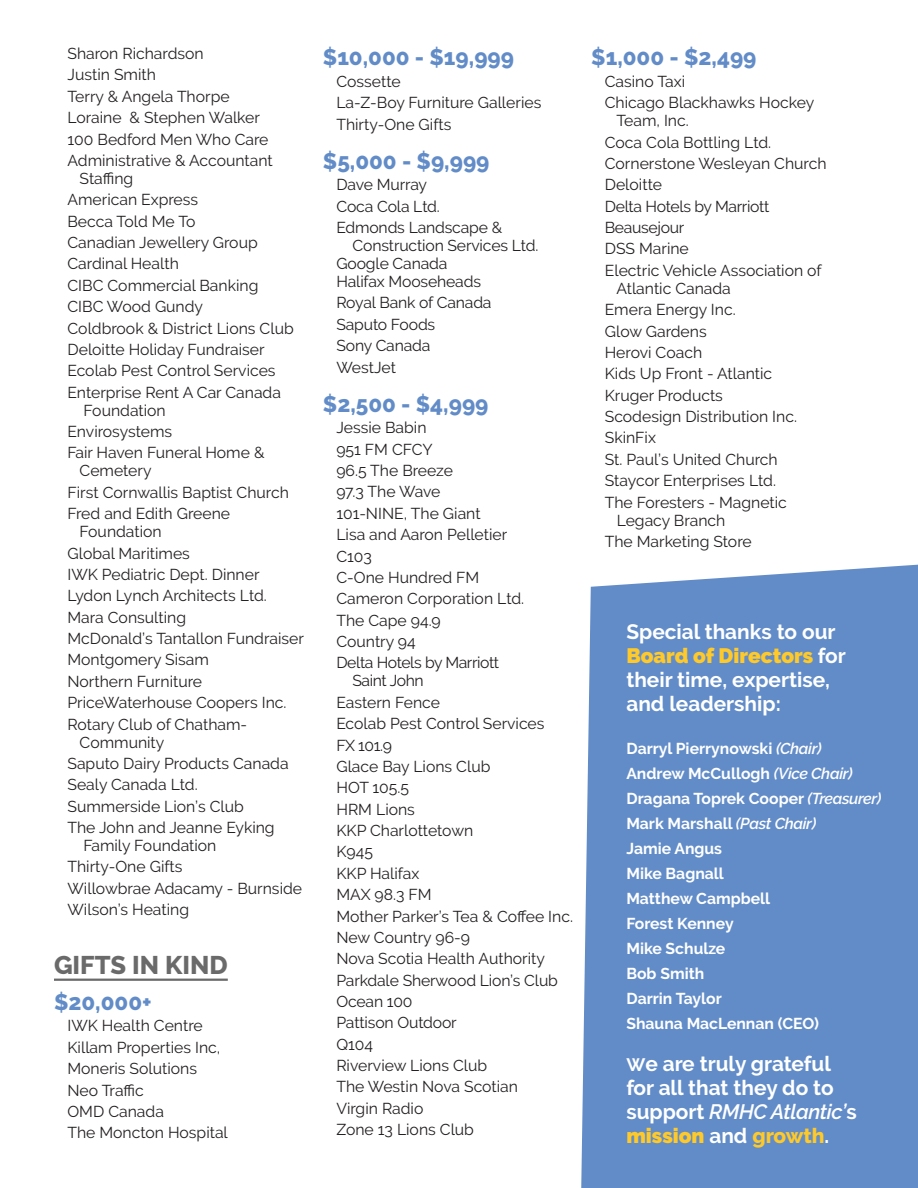
<style>
.page{position:relative;width:918px;height:1188px;background:#fff}
.page>*{position:absolute;margin:0;border:0;box-sizing:border-box;transform-origin:0 0}
.t1{font:800 25.5px "Raleway";color:#696a69}
.t2{font:800 22.5px "Raleway";color:#628cc8}
.t3{font:700 20.85px/24px "Raleway";color:#fff}
.t4{font:15.75px/18px "Raleway";color:#231f20}
.t5{font:700 15.75px "Raleway";color:#fff}
.t6{font:15.75px/21.3px "Raleway";letter-spacing:-.02em;color:#231f20}
.t7{font:15.75px/18px "Raleway";letter-spacing:-.025em;color:#231f20}
.s1{font-weight:900;color:#fec929}
.s2{font-weight:600;font-style:italic}
.s3{font-size:18px}
.s4{font-weight:800;color:#fec929}
</style>
<div class="page">
<hr style="left:54px;top:979px;width:174px;height:2px;background:#696a69">
<div style="left:581px;top:565px;width:337px;height:623px;background:#628cc8"></div>
<p class="t4" style="left:68px;top:44px;width:138px">Sharon Richardson</p>
<p class="t4" style="left:68px;top:66px;width:90px">Justin Smith</p>
<p class="t4" style="left:68px;top:87px;width:164px">Terry &amp; Angela Thorpe</p>
<p class="t4" style="left:68px;top:109px;width:194px">Loraine &amp; Stephen Walker</p>
<p class="t4" style="left:68px;top:130px;width:203px">100 Bedford Men Who Care</p>
<p class="t4" style="left:80px;top:151px;width:195px;text-indent:-12px">Administrative &amp; Accountant<br>Staffing</p>
<p class="t4" style="left:68px;top:191px;width:132px">American Express</p>
<p class="t4" style="left:68px;top:212px;width:130px">Becca Told Me To</p>
<p class="t4" style="left:68px;top:233px;width:192px">Canadian Jewellery Group</p>
<p class="t4" style="left:68px;top:255px;width:113px">Cardinal Health</p>
<p class="t4" style="left:68px;top:276px;width:192px">CIBC Commercial Banking</p>
<p class="t4" style="left:68px;top:298px;width:137px">CIBC Wood Gundy</p>
<p class="t4" style="left:68px;top:319px;width:228px">Coldbrook &amp; District Lions Club</p>
<p class="t4" style="left:68px;top:340px;width:199px">Deloitte Holiday Fundraiser</p>
<p class="t4" style="left:68px;top:362px;width:210px">Ecolab Pest Control Services</p>
<p class="t4" style="left:84px;top:383px;width:199px;text-indent:-16px">Enterprise Rent A Car Canada<br>Foundation</p>
<p class="t4" style="left:68px;top:422px;width:106px">Envirosystems</p>
<p class="t4" style="left:80px;top:444px;width:186px;text-indent:-12px">Fair Haven Funeral Home &amp;<br>Cemetery</p>
<p class="t4" style="left:68px;top:483px;width:223px">First Cornwallis Baptist Church</p>
<p class="t4" style="left:80px;top:505px;width:152px;text-indent:-12px">Fred and Edith Greene<br>Foundation</p>
<p class="t4" style="left:68px;top:544px;width:124px">Global Maritimes</p>
<p class="t4" style="left:68px;top:565px;width:194px">IWK Pediatric Dept. Dinner</p>
<p class="t4" style="left:68px;top:587px;width:201px">Lydon Lynch Architects Ltd.</p>
<p class="t4" style="left:68px;top:608px;width:120px">Mara Consulting</p>
<p class="t4" style="left:68px;top:629px;width:238px">McDonald’s Tantallon Fundraiser</p>
<p class="t4" style="left:68px;top:651px;width:143px">Montgomery Sisam</p>
<p class="t4" style="left:68px;top:672px;width:136px">Northern Furniture</p>
<p class="t4" style="left:68px;top:694px;width:221px">PriceWaterhouse Coopers Inc.</p>
<p class="t4" style="left:80px;top:715px;width:169px;text-indent:-12px">Rotary Club of Chatham-<br>Community</p>
<p class="t4" style="left:68px;top:754px;width:223px">Saputo Dairy Products Canada</p>
<p class="t4" style="left:68px;top:776px;width:132px">Sealy Canada Ltd.</p>
<p class="t4" style="left:68px;top:797px;width:178px">Summerside Lion’s Club</p>
<p class="t4" style="left:84px;top:818px;width:193px;text-indent:-16px">The John and Jeanne Eyking<br>Family Foundation</p>
<p class="t4" style="left:68px;top:858px;width:117px">Thirty-One Gifts</p>
<p class="t4" style="left:68px;top:879px;width:236px">Willowbrae Adacamy - Burnside</p>
<p class="t4" style="left:68px;top:901px;width:123px">Wilson’s Heating</p>
<p class="t1" style="left:54px;top:950px;width:175px">GIFTS IN KIND</p>
<p class="t2" style="left:54px;top:989px;width:99px">$20,000+</p>
<p class="t4" style="left:68px;top:1017px;width:137px">IWK Health Centre</p>
<p class="t4" style="left:68px;top:1038px;width:154px">Killam Properties Inc,</p>
<p class="t4" style="left:68px;top:1060px;width:131px">Moneris Solutions</p>
<p class="t4" style="left:68px;top:1081px;width:78px">Neo Traffic</p>
<p class="t4" style="left:68px;top:1102px;width:98px">OMD Canada</p>
<p class="t4" style="left:68px;top:1124px;width:162px">The Moncton Hospital</p>
<p class="t2" style="left:323px;top:45px;width:193px">$10,000 - $19,999</p>
<p class="t4" style="left:336px;top:72px;width:66px">Cossette</p>
<p class="t4" style="left:336px;top:92px;width:206px;line-height:21.3px">La-Z-Boy Furniture Galleries<br>Thirty-One Gifts</p>
<p class="t2" style="left:323px;top:148px;width:168px">$5,000 - $9,999</p>
<p class="t4" style="left:336px;top:176px;width:92px">Dave Murray</p>
<p class="t4" style="left:336px;top:197px;width:105px">Coca Cola Ltd.</p>
<p class="t4" style="left:352px;top:218px;width:187px;text-indent:-16px">Edmonds Landscape &amp;<br>Construction Services Ltd.</p>
<p class="t4" style="left:336px;top:254px;width:112px">Google Canada</p>
<p class="t4" style="left:336px;top:272px;width:146px">Halifax Mooseheads</p>
<p class="t4" style="left:336px;top:294px;width:157px">Royal Bank of Canada</p>
<p class="t4" style="left:336px;top:315px;width:100px">Saputo Foods</p>
<p class="t4" style="left:336px;top:337px;width:96px">Sony Canada</p>
<p class="t4" style="left:336px;top:358px;width:61px">WestJet</p>
<p class="t2" style="left:323px;top:391px;width:167px">$2,500 - $4,999</p>
<p class="t4" style="left:336px;top:419px;width:92px">Jessie Babin</p>
<p class="t4" style="left:336px;top:440px;width:98px">951 FM CFCY</p>
<p class="t4" style="left:336px;top:461px;width:118px">96.5 The Breeze</p>
<p class="t4" style="left:336px;top:483px;width:106px">97.3 The Wave</p>
<p class="t4" style="left:336px;top:504px;width:146px">101-NINE, The Giant</p>
<p class="t4" style="left:336px;top:526px;width:172px">Lisa and Aaron Pelletier</p>
<p class="t4" style="left:336px;top:547px;width:37px">C103</p>
<p class="t4" style="left:336px;top:568px;width:144px">C-One Hundred FM</p>
<p class="t4" style="left:336px;top:590px;width:189px">Cameron Corporation Ltd.</p>
<p class="t4" style="left:336px;top:611px;width:106px">The Cape 94.9</p>
<p class="t4" style="left:336px;top:632px;width:81px">Country 94</p>
<p class="t7" style="left:352px;top:654px;width:148px;text-indent:-16px">Delta Hotels by Marriott<br>Saint John</p>
<p class="t4" style="left:336px;top:693px;width:105px">Eastern Fence</p>
<p class="t4" style="left:336px;top:715px;width:210px">Ecolab Pest Control Services</p>
<p class="t4" style="left:336px;top:736px;width:57px">FX 101.9</p>
<p class="t4" style="left:336px;top:757px;width:155px">Glace Bay Lions Club</p>
<p class="t4" style="left:336px;top:779px;width:74px">HOT 105.5</p>
<p class="t4" style="left:336px;top:800px;width:80px">HRM Lions</p>
<p class="t4" style="left:336px;top:821px;width:138px">KKP Charlottetown</p>
<p class="t4" style="left:336px;top:843px;width:38px">K945</p>
<p class="t4" style="left:336px;top:864px;width:85px">KKP Halifax</p>
<p class="t4" style="left:336px;top:886px;width:97px">MAX 98.3 FM</p>
<p class="t4" style="left:336px;top:907px;width:238px">Mother Parker’s Tea &amp; Coffee Inc.</p>
<p class="t4" style="left:336px;top:928px;width:135px">New Country 96-9</p>
<p class="t4" style="left:336px;top:950px;width:210px">Nova Scotia Health Authority</p>
<p class="t4" style="left:336px;top:971px;width:223px">Parkdale Sherwood Lion’s Club</p>
<p class="t4" style="left:336px;top:992px;width:78px">Ocean 100</p>
<p class="t4" style="left:336px;top:1014px;width:122px">Pattison Outdoor</p>
<p class="t4" style="left:336px;top:1035px;width:38px">Q104</p>
<p class="t4" style="left:336px;top:1057px;width:152px">Riverview Lions Club</p>
<p class="t4" style="left:336px;top:1078px;width:183px">The Westin Nova Scotian</p>
<p class="t4" style="left:336px;top:1099px;width:88px">Virgin Radio</p>
<p class="t4" style="left:336px;top:1121px;width:139px">Zone 13 Lions Club</p>
<p class="t2" style="left:591px;top:45px;width:167px">$1,000 - $2,499</p>
<p class="t4" style="left:605px;top:72px;width:82px">Casino Taxi</p>
<p class="t4" style="left:616px;top:94px;width:199px;text-indent:-12px">Chicago Blackhawks Hockey<br>Team, Inc.</p>
<p class="t4" style="left:605px;top:133px;width:168px">Coca Cola Bottling Ltd.</p>
<p class="t4" style="left:605px;top:154px;width:223px">Cornerstone Wesleyan Church</p>
<p class="t4" style="left:605px;top:176px;width:59px">Deloitte</p>
<p class="t6" style="left:605px;top:195px;width:166px">Delta Hotels by Marriott<br>Beausejour</p>
<p class="t4" style="left:605px;top:240px;width:86px">DSS Marine</p>
<p class="t4" style="left:616px;top:261px;width:207px;text-indent:-12px">Electric Vehicle Association of<br>Atlantic Canada</p>
<p class="t4" style="left:605px;top:301px;width:132px">Emera Energy Inc.</p>
<p class="t4" style="left:605px;top:322px;width:103px">Glow Gardens</p>
<p class="t4" style="left:605px;top:343px;width:99px">Herovi Coach</p>
<p class="t4" style="left:605px;top:365px;width:169px">Kids Up Front - Atlantic</p>
<p class="t4" style="left:605px;top:386px;width:120px">Kruger Products</p>
<p class="t4" style="left:605px;top:407px;width:194px">Scodesign Distribution Inc.</p>
<p class="t4" style="left:605px;top:429px;width:53px">SkinFix</p>
<p class="t4" style="left:605px;top:450px;width:174px">St. Paul’s United Church</p>
<p class="t4" style="left:605px;top:472px;width:173px">Staycor Enterprises Ltd.</p>
<p class="t4" style="left:617px;top:493px;width:172px;text-indent:-12px">The Foresters - Magnetic<br>Legacy Branch</p>
<p class="t4" style="left:605px;top:532px;width:148px">The Marketing Store</p>
<p class="t3" style="left:626px;top:620px;width:221px">Special thanks to our<br><span class="s1">Board of Directors</span> for their time, expertise, and leadership:</p>
<p class="t5" style="left:626px;top:740px;width:197px">Darryl Pierrynowski <span class="s2">(Chair)</span></p>
<p class="t5" style="left:626px;top:765px;width:228px">Andrew McCullogh <span class="s2">(Vice Chair)</span></p>
<p class="t5" style="left:626px;top:790px;width:257px">Dragana Toprek Cooper <span class="s2">(Treasurer)</span></p>
<p class="t5" style="left:626px;top:815px;width:191px">Mark Marshall <span class="s2">(Past Chair)</span></p>
<p class="t5" style="left:626px;top:840px;width:97px">Jamie Angus</p>
<p class="t5" style="left:626px;top:865px;width:99px">Mike Bagnall</p>
<p class="t5" style="left:626px;top:890px;width:145px">Matthew Campbell</p>
<p class="t5" style="left:626px;top:915px;width:109px">Forest Kenney</p>
<p class="t5" style="left:626px;top:940px;width:100px">Mike Schulze</p>
<p class="t5" style="left:626px;top:965px;width:79px">Bob Smith</p>
<p class="t5" style="left:626px;top:990px;width:97px">Darrin Taylor</p>
<p class="t5" style="left:626px;top:1015px;width:194px">Shauna MacLennan (CEO)</p>
<p class="t3" style="left:626px;top:1052px;width:232px"><span class="s3">W</span>e are truly grateful for all that they do to support <span class="s2">RMHC Atlantic’</span>s <span class="s1">mission</span> and <span class="s4">growth</span>.</p>
</div>
